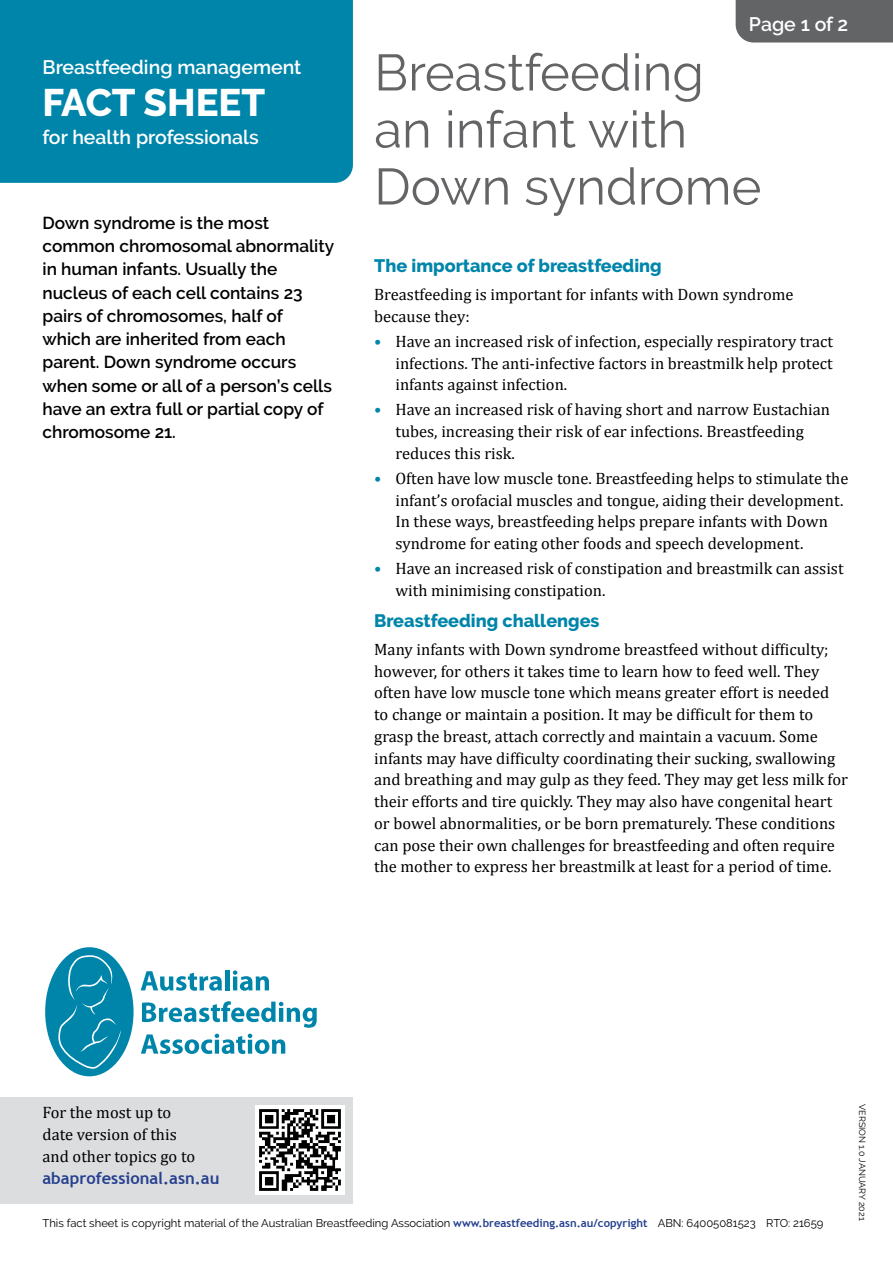
<style>
.page{position:relative;width:893px;height:1263px;background:#fff}
.page>*{position:absolute;margin:0;border:0;box-sizing:border-box;transform-origin:0 0}
.t1{font:51px/57px "Raleway";color:#636466}
.t2{font:800 38.25px "Raleway";color:#fff}
.t3{font:600 19.5px "Raleway";color:#fff}
.t4{font:800 18px "Raleway";color:#0085aa}
.t5{font:600 17.25px/23.2px "Raleway";color:#000}
.t6{font:16.5px/21.8px "Cambria";color:#000}
.t7{font:700 16.5px "Trebuchet MS";color:#25408f}
.t8{font:11.25px "Raleway";color:#000}
.t9{font:9px "Raleway";color:#000}
.s1{color:#0085aa}
.s2{font-family:"Trebuchet MS";font-weight:700;color:#25408f}
</style>
<div class="page">
<div style="left:0;top:1097px;width:353px;height:106px;background:#dcddde"></div>
<div style="left:45px;top:947px;width:89px;height:129px;background:#0085aa;border-radius:50%"></div>
<svg style="left:58px;top:955px;width:63px;height:114px"></svg>
<svg style="left:141px;top:971px;width:81px;height:20px"></svg>
<hr style="left:225px;top:970px;width:4px;height:20px;background:#0085aa">
<svg style="left:233px;top:970px;width:36px;height:21px"></svg>
<svg style="left:141px;top:1034px;width:144px;height:20px"></svg>
<svg style="left:142px;top:1001px;width:175px;height:27px"></svg>
<div style="left:255px;top:1106px;width:89px;height:89px;background:#fff"></div>
<img style="left:259px;top:1109px;width:82px;height:82px">
<div style="left:0;top:0;width:353px;height:183px;background:#0085aa"></div>
<div style="left:736px;top:0;width:157px;height:43px;background:#636466"></div>
<p class="t3" style="left:43px;top:56px;width:260px">Breastfeeding management</p>
<h2 class="t2" style="left:43px;top:81px;width:224px">FACT SHEET</h2>
<p class="t3" style="left:43px;top:126px;width:218px">for health professionals</p>
<p class="t5" style="left:43px;top:211px;width:293px">Down syndrome is the most common chromosomal abnormality in human infants. Usually the nucleus of each cell contains 23 pairs of chromosomes, half of which are inherited from each parent. Down syndrome occurs when some or all of a person’s cells have an extra full or partial copy of chromosome 21.</p>
<p class="t3" style="left:749px;top:13px;width:101px">Page 1 of 2</p>
<h1 class="t1" style="left:374px;top:44px;width:389px">Breastfeeding an infant with<br>Down syndrome</h1>
<p class="t4" style="left:374px;top:255px;width:289px">The importance of breastfeeding</p>
<p class="t6" style="left:374px;top:284px;width:421px">Breastfeeding is important for infants with Down syndrome because they:</p>
<p class="t6" style="left:395px;top:330px;width:439px;text-align:justify;text-indent:-21px"><span class="s1">•</span> Have an increased risk of infection, especially respiratory tract infections. The anti-infective factors in breastmilk help protect infants against infection.</p>
<p class="t6" style="left:395px;top:399px;width:436px;text-indent:-21px"><span class="s1">•</span> Have an increased risk of having short and narrow Eustachian tubes, increasing their risk of ear infections. Breastfeeding reduces this risk.</p>
<p class="t6" style="left:395px;top:467px;width:454px;text-indent:-21px"><span class="s1">•</span> Often have low muscle tone. Breastfeeding helps to stimulate the infant’s orofacial muscles and tongue, aiding their development.<br>In these ways, breastfeeding helps prepare infants with Down syndrome for eating other foods and speech development.</p>
<p class="t6" style="left:395px;top:557px;width:450px;text-indent:-21px"><span class="s1">•</span> Have an increased risk of constipation and breastmilk can assist with minimising constipation.</p>
<p class="t4" style="left:374px;top:610px;width:227px">Breastfeeding challenges</p>
<p class="t6" style="left:374px;top:638px;width:475px">Many infants with Down syndrome breastfeed without difficulty; however, for others it takes time to learn how to feed well. They often have low muscle tone which means greater effort is needed<br>to change or maintain a position. It may be difficult for them to grasp the breast, attach correctly and maintain a vacuum. Some infants may have difficulty coordinating their sucking, swallowing and breathing and may gulp as they feed. They may get less milk for their efforts and tire quickly. They may also have congenital heart or bowel abnormalities, or be born prematurely. These conditions can pose their own challenges for breastfeeding and often require the mother to express her breastmilk at least for a period of time.</p>
<p class="t6" style="left:43px;top:1102px;width:154px">For the most up to date version of this and other topics go to</p>
<p class="t7" style="left:43px;top:1167px;width:178px">abaprofessional.asn.au</p>
<p class="t8" style="left:43px;top:1216px;width:782px">This fact sheet is copyright material of the Australian Breastfeeding Association <span class="s2">www.breastfeeding.asn.au/copyright</span> ABN: 64005081523 RTO: 21659</p>
<p class="t9" style="left:867px;top:1104px;width:118px;rotate:90deg">VERSION 1.0 Jan uary 2021</p>
</div>
